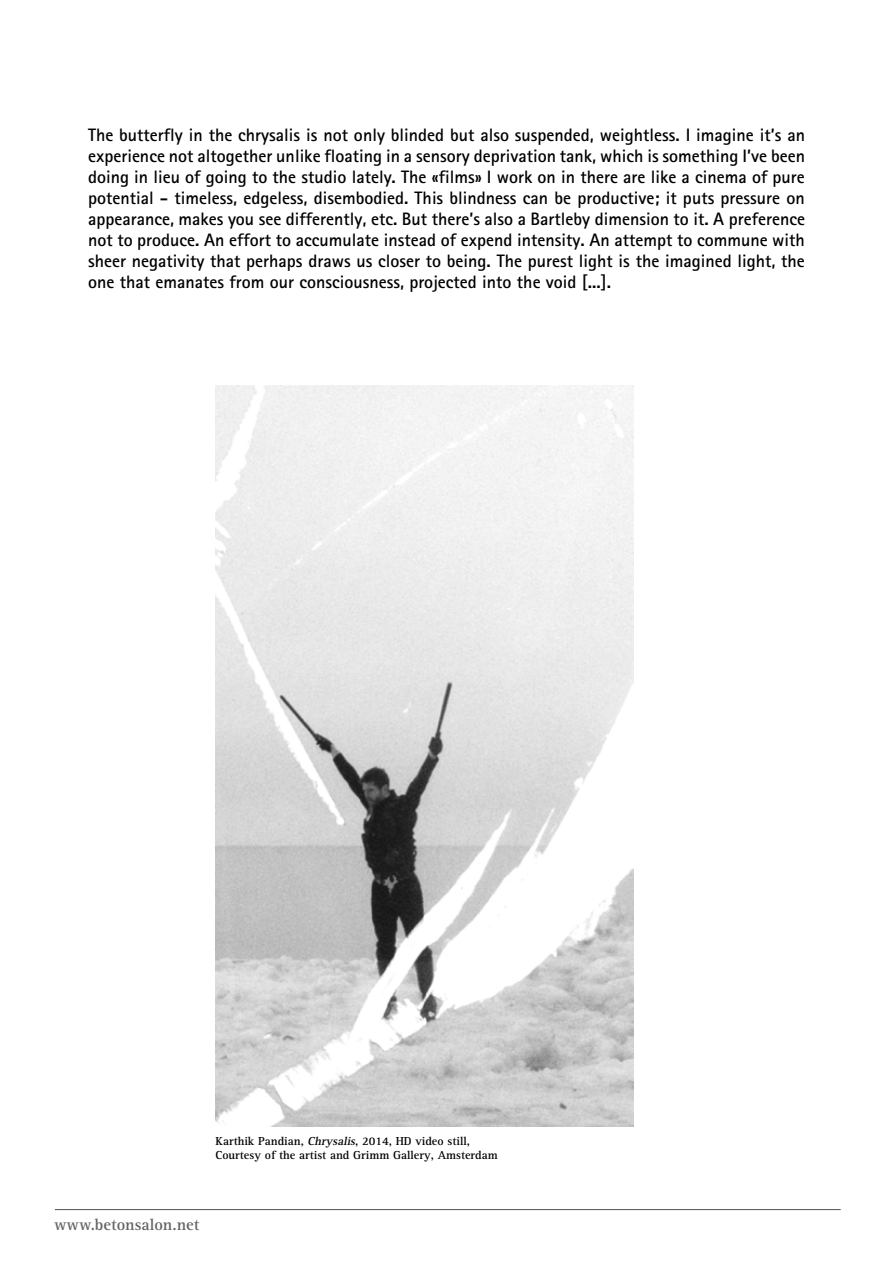
<style>
.page{position:relative;width:893px;height:1263px;background:#fff}
.page>*{position:absolute;margin:0;border:0;box-sizing:border-box;transform-origin:0 0}
.t1{font:700 18px/21px "Rotis Sans Serif";color:#000;text-align:justify}
.t2{font:700 16.5px "Rotis Serif";color:#636466}
.t3{font:700 12px/13.5px "Rotis Serif";color:#000}
.s1{font-style:italic}
</style>
<div class="page">
<hr style="left:55px;top:1209px;width:786px;height:1px;background:#636466">
<img style="left:216px;top:385px;width:417px;height:742px">
<p class="t1" style="left:88px;top:124px;width:718px">The butterfly in the chrysalis is not only blinded but also suspended, weightless. I imagine it’s an experience not altogether unlike floating in a sensory deprivation tank, which is something I’ve been doing in lieu of going to the studio lately. The «films» I work on in there are like a cinema of pure potential - timeless, edgeless, disembodied. This blindness can be productive; it puts pressure on appearance, makes you see differently, etc. But there’s also a Bartleby dimension to it. A preference not to produce. An effort to accumulate instead of expend intensity. An attempt to commune with sheer negativity that perhaps draws us closer to being. The purest light is the imagined light, the one that emanates from our consciousness, projected into the void [...].</p>
<p class="t3" style="left:215px;top:1135px;width:284px">Karthik Pandian, <span class="s1">Chrysalis</span>, 2014, HD video still,<br>Courtesy of the artist and Grimm Gallery, Amsterdam</p>
<p class="t2" style="left:54px;top:1215px;width:147px">www.betonsalon.net</p>
</div>
